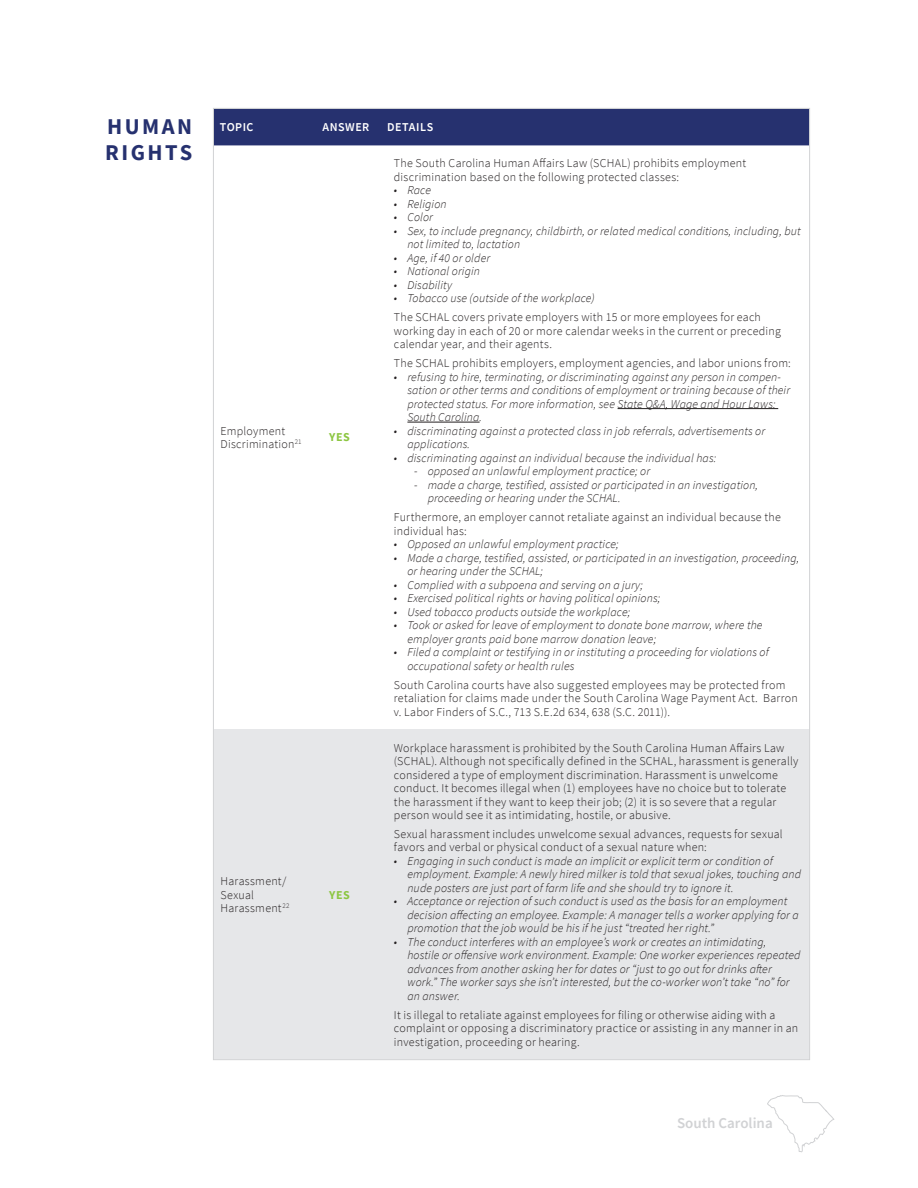
<style>
.page{position:relative;width:918px;height:1188px;background:#fff}
.page>*{position:absolute;margin:0;border:0;box-sizing:border-box;transform-origin:0 0}
.t1{font:700 22.5px/25.5px "Source Sans Pro";letter-spacing:.11em;color:#26316f}
.t2{font:600 15px "Source Sans Pro";color:#d1d2d4}
.t3{font:italic 300 12px/13.5px "Source Sans Pro";letter-spacing:.01em;color:#231f20}
.Row_Categories{font:300 12px/13.5px "Source Sans Pro";letter-spacing:.02em;color:#231f20}
.Column_Headers{font:600 12px "Source Sans Pro";letter-spacing:.045em;color:#fff}
.Row_Categories_YES{font:700 12px "Source Sans Pro";letter-spacing:.045em;color:#8cc641}
</style>
<div class="page">
<div style="left:215px;top:110px;width:593px;height:36px;background:#26316f"></div>
<div style="left:215px;top:729px;width:593px;height:329px;background:#e6e7e9"></div>
<hr style="left:618px;top:408px;width:160px;height:1px;background:#231f20">
<hr style="left:407px;top:422px;width:73px;height:1px;background:#231f20">
<svg style="left:767px;top:1095px;width:68px;height:58px"></svg>
<p class="t1" style="left:105px;top:114px;width:88px">HUMAN<br>RIGHTS</p>
<p class="Column_Headers" style="left:220px;top:119px;width:35px">TOPIC</p>
<p class="Column_Headers" style="left:322px;top:119px;width:48px">ANSWER</p>
<p class="Column_Headers" style="left:387px;top:119px;width:48px">DETAILS</p>
<p class="Row_Categories" style="left:221px;top:424px;width:83px">Employment<br>Discrimination<sup>21</sup></p>
<p class="Row_Categories_YES" style="left:329px;top:429px;width:22px">YES</p>
<p class="Row_Categories" style="left:221px;top:874px;width:70px">Harassment/<br>Sexual<br>Harassment<sup>22</sup></p>
<p class="Row_Categories_YES" style="left:329px;top:887px;width:22px">YES</p>
<p class="Row_Categories" style="left:394px;top:157px;width:354px">The South Carolina Human Affairs Law (SCHAL) prohibits employment discrimination based on the following protected classes:</p>
<p class="t3" style="left:394px;top:184px;width:39px">• Race</p>
<p class="t3" style="left:394px;top:197px;width:54px">• Religion</p>
<p class="t3" style="left:394px;top:211px;width:41px">• Color</p>
<p class="t3" style="left:407px;top:224px;width:395px;text-indent:-14px">• Sex, to include pregnancy, childbirth, or related medical conditions, including, but not limited to, lactation</p>
<p class="t3" style="left:394px;top:251px;width:98px">• Age, if 40 or older</p>
<p class="t3" style="left:394px;top:265px;width:88px">• National origin</p>
<p class="t3" style="left:394px;top:278px;width:60px">• Disability</p>
<p class="t3" style="left:394px;top:292px;width:202px">• Tobacco use (outside of the workplace)</p>
<p class="Row_Categories" style="left:394px;top:311px;width:388px">The SCHAL covers private employers with 15 or more employees for each working day in each of 20 or more calendar weeks in the current or preceding calendar year, and their agents.</p>
<p class="Row_Categories" style="left:394px;top:356px;width:398px">The SCHAL prohibits employers, employment agencies, and labor unions from:</p>
<p class="t3" style="left:407px;top:370px;width:384px;text-indent:-14px">• refusing to hire, terminating, or discriminating against any person in compen&shy;sation or other terms and conditions of employment or training because of their protected status. For more information, see State Q&amp;A, Wage and Hour Laws:<br>South Carolina.</p>
<p class="t3" style="left:407px;top:424px;width:359px;text-indent:-14px">• discriminating against a protected class in job referrals, advertisements or applications.</p>
<p class="t3" style="left:394px;top:451px;width:324px">• discriminating against an individual because the individual has:</p>
<p class="t3" style="left:414px;top:464px;width:237px">- opposed an unlawful employment practice; or</p>
<p class="t3" style="left:428px;top:478px;width:332px;text-indent:-14px">- made a charge, testified, assisted or participated in an investigation, proceeding or hearing under the SCHAL.</p>
<p class="Row_Categories" style="left:394px;top:510px;width:389px">Furthermore, an employer cannot retaliate against an individual because the individual has:</p>
<p class="t3" style="left:394px;top:537px;width:226px">• Opposed an unlawful employment practice;</p>
<p class="t3" style="left:407px;top:551px;width:393px;text-indent:-14px">• Made a charge, testified, assisted, or participated in an investigation, proceeding, or hearing under the SCHAL;</p>
<p class="t3" style="left:394px;top:578px;width:251px">• Complied with a subpoena and serving on a jury;</p>
<p class="t3" style="left:394px;top:591px;width:268px">• Exercised political rights or having political opinions;</p>
<p class="t3" style="left:394px;top:605px;width:238px">• Used tobacco products outside the workplace;</p>
<p class="t3" style="left:407px;top:618px;width:357px;text-indent:-14px">• Took or asked for leave of employment to donate bone marrow, where the employer grants paid bone marrow donation leave;</p>
<p class="t3" style="left:407px;top:645px;width:363px;text-indent:-14px">• Filed a complaint or testifying in or instituting a proceeding for violations of occupational safety or health rules</p>
<p class="Row_Categories" style="left:394px;top:678px;width:405px">South Carolina courts have also suggested employees may be protected from retaliation for claims made under the South Carolina Wage Payment Act. Barron v. Labor Finders of S.C., 713 S.E.2d 634, 638 (S.C. 2011)).</p>
<p class="Row_Categories" style="left:394px;top:741px;width:406px">Workplace harassment is prohibited by the South Carolina Human Affairs Law (SCHAL). Although not specifically defined in the SCHAL, harassment is generally considered a type of employment discrimination. Harassment is unwelcome conduct. It becomes illegal when (1) employees have no choice but to tolerate the harassment if they want to keep their job; (2) it is so severe that a regular person would see it as intimidating, hostile, or abusive.</p>
<p class="Row_Categories" style="left:394px;top:827px;width:390px">Sexual harassment includes unwelcome sexual advances, requests for sexual favors and verbal or physical conduct of a sexual nature when:</p>
<p class="t3" style="left:407px;top:854px;width:395px;text-indent:-14px">• Engaging in such conduct is made an implicit or explicit term or condition of employment. Example: A newly hired milker is told that sexual jokes, touching and nude posters are just part of farm life and she should try to ignore it.</p>
<p class="t3" style="left:407px;top:895px;width:393px;text-indent:-14px">• Acceptance or rejection of such conduct is used as the basis for an employment decision affecting an employee. Example: A manager tells a worker applying for a promotion that the job would be his if he just “treated her right.”</p>
<p class="t3" style="left:407px;top:935px;width:395px;text-indent:-14px">• The conduct interferes with an employee’s work or creates an intimidating, hostile or offensive work environment. Example: One worker experiences repeated advances from another asking her for dates or “just to go out for drinks after work.” The worker says she isn’t interested, but the co-worker won’t take “no” for an answer.</p>
<p class="Row_Categories" style="left:394px;top:1008px;width:406px">It is illegal to retaliate against employees for filing or otherwise aiding with a complaint or opposing a discriminatory practice or assisting in any manner in an investigation, proceeding or hearing.</p>
<p class="t2" style="left:677px;top:1113px;width:97px">South Carolina</p>
</div>
